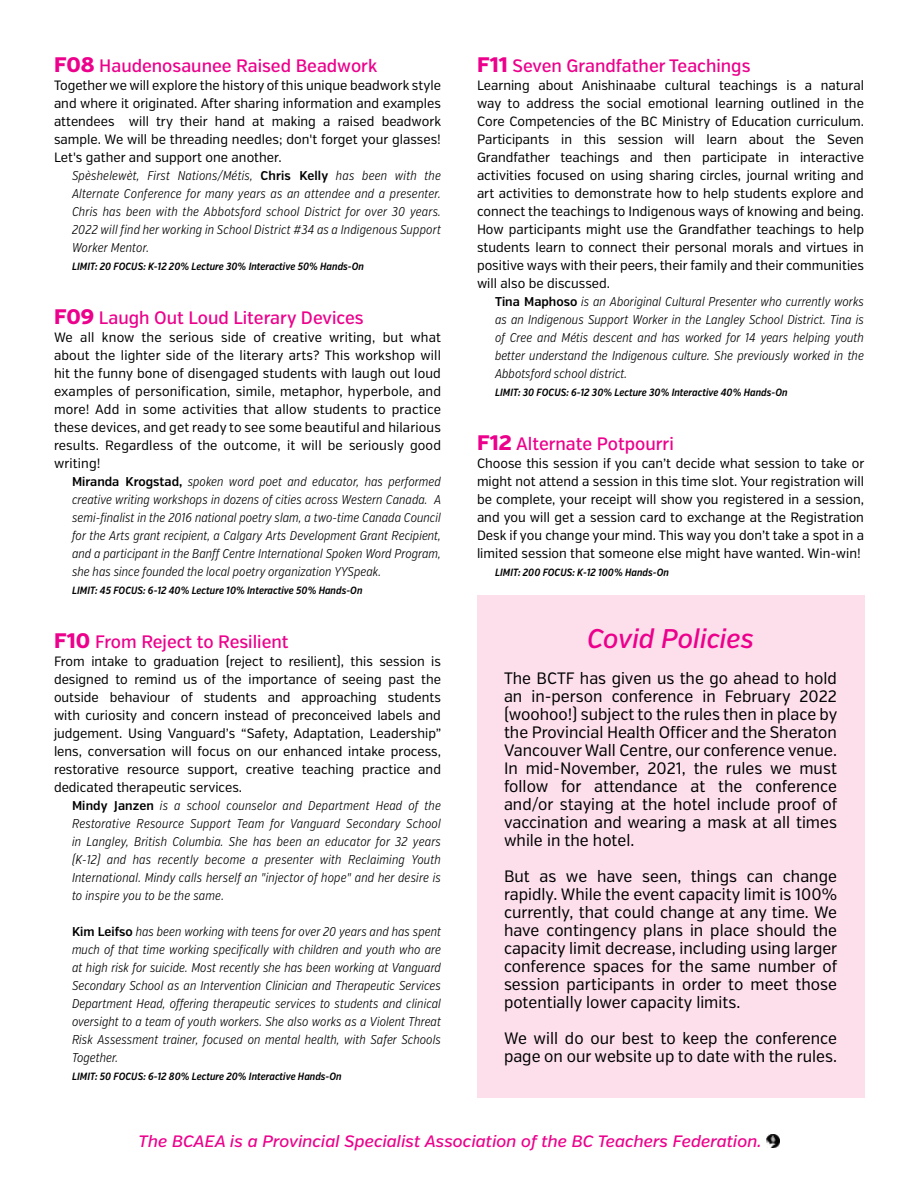
<style>
.page{position:relative;width:918px;height:1188px;background:#fff}
.page>*{position:absolute;margin:0;border:0;box-sizing:border-box;transform-origin:0 0}
.t1{font:italic 500 27px "Verb Cond";color:#ec008c}
.t2{font:500 18px "Verb Cond";color:#ec008c}
.t3{font:16.5px/18px "Verb Cond";color:#000;text-align:justify}
.t4{font:italic 500 16.5px "Verb";color:#ec008c}
.t5{font:13.5px/18px "Verb Cond";color:#000;text-align:justify}
.t6{font:italic 300 12.75px/18px "Verb Ex Cond";color:#000;text-align:justify}
.t7{font:italic 600 10.5px "Verb Ex Cond";color:#000}
.s1{font-family:"Verb";font-weight:800;font-size:21px}
.s2{font-family:"Verb Cond";font-weight:600;font-style:normal}
</style>
<div class="page">
<svg style="left:766px;top:1135px;width:13px;height:13px"></svg>
<div style="left:477px;top:596px;width:387px;height:502px;background:#fcdfeb"></div>
<h2 class="t2" style="left:54px;top:55px;width:325px"><span class="s1">F08</span> Haudenosaunee Raised Beadwork</h2>
<p class="t5" style="left:54px;top:77px;width:389px">Together we will explore the history of this unique beadwork style and where it originated. After sharing information and examples attendees will try their hand at making a raised beadwork sample. We will be threading needles; don't forget your glasses!<br>Let's gather and support one another.</p>
<p class="t6" style="left:72px;top:167px;width:371px">Spèshelewèt, First Nations/Métis, <span class="s2">Chris Kelly</span> has been with the Alternate Conference for many years as an attendee and a presenter.<br>Chris has been with the Abbotsford school District for over 30 years.<br>2022 will find her working in School District #34 as a Indigenous Support Worker Mentor.</p>
<p class="t7" style="left:72px;top:260px;width:294px">LIMIT: 20 FOCUS: K-12 20% Lecture 30% Interactive 50% Hands-On</p>
<h2 class="t2" style="left:54px;top:307px;width:311px"><span class="s1">F09</span> Laugh Out Loud Literary Devices</h2>
<p class="t5" style="left:54px;top:329px;width:389px">We all know the serious side of creative writing, but what about the lighter side of the literary arts? This workshop will hit the funny bone of disengaged students with laugh out loud examples of personification, simile, metaphor, hyperbole, and more! Add in some activities that allow students to practice these devices, and get ready to see some beautiful and hilarious results. Regardless of the outcome, it will be seriously good writing!</p>
<p class="t6" style="left:72px;top:473px;width:371px"><span class="s2">Miranda Krogstad,</span> spoken word poet and educator, has performed creative writing workshops in dozens of cities across Western Canada. A semi-finalist in the 2016 national poetry slam, a two-time Canada Council for the Arts grant recipient, a Calgary Arts Development Grant Recipient, and a participant in the Banff Centre International Spoken Word Program, she has since founded the local poetry organization YYSpeak.</p>
<p class="t7" style="left:72px;top:584px;width:292px">LIMIT: 45 FOCUS: 6-12 40% Lecture 10% Interactive 50% Hands-On</p>
<h2 class="t2" style="left:54px;top:631px;width:236px"><span class="s1">F10</span> From Reject to Resilient</h2>
<p class="t5" style="left:54px;top:653px;width:389px">From intake to graduation (reject to resilient), this session is designed to remind us of the importance of seeing past the outside behaviour of students and approaching students with curiosity and concern instead of preconceived labels and judgement. Using Vanguard’s “Safety, Adaptation, Leadership” lens, conversation will focus on our enhanced intake process, restorative resource support, creative teaching practice and dedicated therapeutic services.</p>
<p class="t6" style="left:72px;top:797px;width:371px"><span class="s2">Mindy Janzen</span> is a school counselor and Department Head of the Restorative Resource Support Team for Vanguard Secondary School in Langley, British Columbia. She has been an educator for 32 years (K-12) and has recently become a presenter with Reclaiming Youth International. Mindy calls herself an "injector of hope" and her desire is to inspire you to be the same.</p>
<p class="t6" style="left:72px;top:923px;width:371px"><span class="s2">Kim Leifso</span> has been working with teens for over 20 years and has spent much of that time working specifically with children and youth who are at high risk for suicide. Most recently she has been working at Vanguard Secondary School as an Intervention Clinician and Therapeutic Services Department Head, offering therapeutic services to students and clinical oversight to a team of youth workers. She also works as a Violent Threat Risk Assessment trainer, focused on mental health, with Safer Schools Together.</p>
<p class="t7" style="left:72px;top:1070px;width:271px">LIMIT: 50 FOCUS: 6-12 80% Lecture 20% Interactive Hands-On</p>
<h2 class="t2" style="left:477px;top:55px;width:275px"><span class="s1">F11</span> Seven Grandfather Teachings</h2>
<p class="t5" style="left:477px;top:77px;width:389px">Learning about Anishinaabe cultural teachings is a natural way to address the social emotional learning outlined in the Core Competencies of the BC Ministry of Education curriculum.<br>Participants in this session will learn about the Seven Grandfather teachings and then participate in interactive activities focused on using sharing circles, journal writing and art activities to demonstrate how to help students explore and connect the teachings to Indigenous ways of knowing and being.<br>How participants might use the Grandfather teachings to help students learn to connect their personal morals and virtues in positive ways with their peers, their family and their communities will also be discussed.</p>
<p class="t6" style="left:495px;top:293px;width:370px"><span class="s2">Tina Maphoso</span> is an Aboriginal Cultural Presenter who currently works as an Indigenous Support Worker in the Langley School District. Tina is of Cree and Métis descent and has worked for 14 years helping youth better understand the Indigenous culture. She previously worked in the Abbotsford school district.</p>
<p class="t7" style="left:495px;top:386px;width:294px">LIMIT: 30 FOCUS: 6-12 30% Lecture 30% Interactive 40% Hands-On</p>
<h2 class="t2" style="left:477px;top:433px;width:198px"><span class="s1">F12</span> Alternate Potpourri</h2>
<p class="t5" style="left:477px;top:455px;width:389px">Choose this session if you can’t decide what session to take or might not attend a session in this time slot. Your registration will be complete, your receipt will show you registered in a session, and you will get a session card to exchange at the Registration Desk if you change your mind. This way you don’t take a spot in a limited session that someone else might have wanted. Win-win!</p>
<p class="t7" style="left:495px;top:566px;width:175px">LIMIT: 200 FOCUS: K-12 100% Hands-On</p>
<h1 class="t1" style="left:587px;top:622px;width:168px">Covid Policies</h1>
<p class="t3" style="left:504px;top:670px;width:335px">The BCTF has given us the go ahead to hold an in-person conference in February 2022 (woohoo!) subject to the rules then in place by the Provincial Health Officer and the Sheraton Vancouver Wall Centre, our conference venue.<br>In mid-November, 2021, the rules we must follow for attendance at the conference and/or staying at the hotel include proof of vaccination and wearing a mask at all times while in the hotel.</p>
<p class="t3" style="left:504px;top:868px;width:335px">But as we have seen, things can change rapidly. While the event capacity limit is 100% currently, that could change at any time. We have contingency plans in place should the capacity limit decrease, including using larger conference spaces for the same number of session participants in order to meet those potentially lower capacity limits.</p>
<p class="t3" style="left:504px;top:1030px;width:335px">We will do our best to keep the conference page on our website up to date with the rules.</p>
<p class="t4" style="left:139px;top:1132px;width:624px">The BCAEA is a Provincial Specialist Association of the BC Teachers Federation.</p>
</div>
